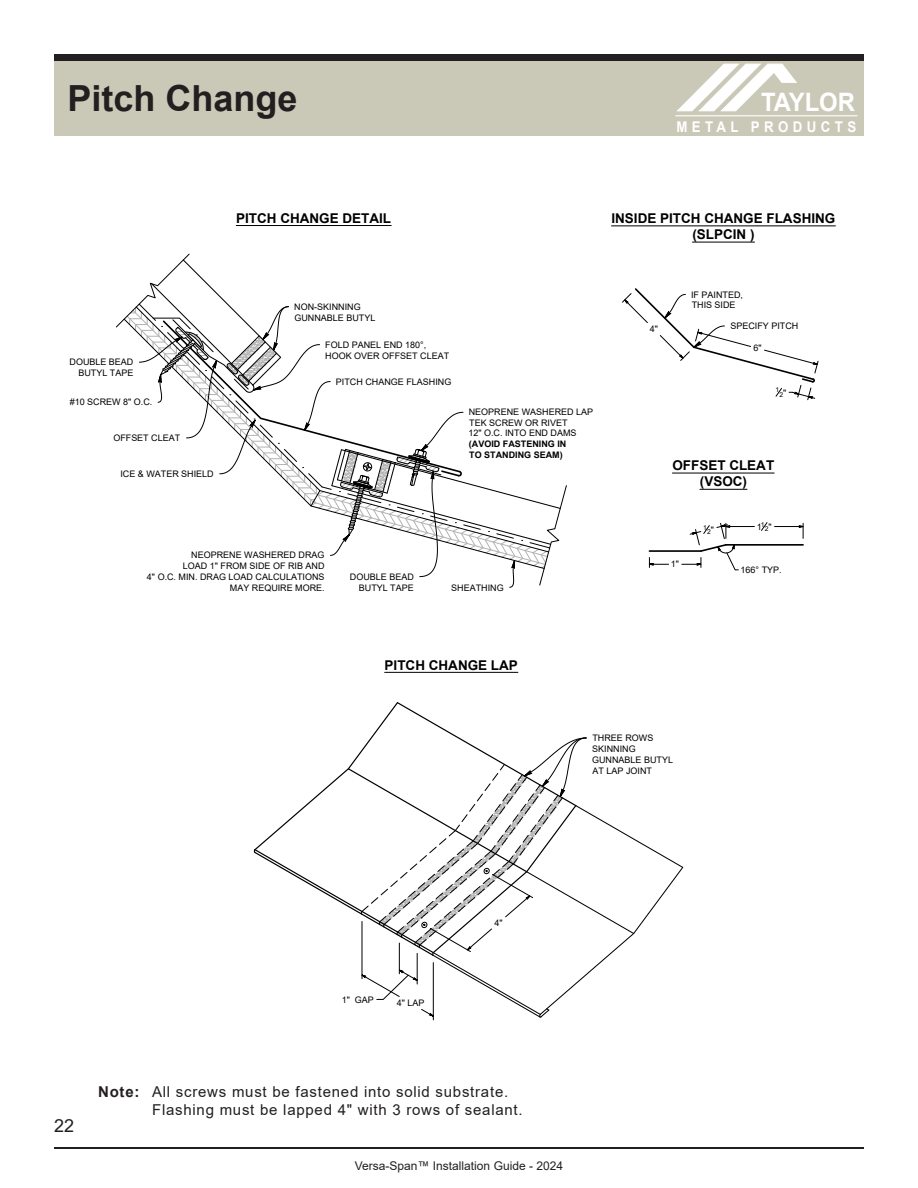
<style>
.page{position:relative;width:918px;height:1188px;background:#fff}
.page>*{position:absolute;margin:0;border:0;box-sizing:border-box;transform-origin:0 0}
.t1{font:700 36px "Arial";color:#231f20}
.t2{font:700 25.35px "Arial";color:#fff;scale:.94 1}
.t3{font:18px "Arial";color:#231f20}
.t4{font:15px "Arial";letter-spacing:.05em;color:#231f20}
.t5{font:700 14.7px "Arial";letter-spacing:.33em;color:#fff;scale:.9 1}
.t6{font:700 13.5px/16.2px "Arial";color:#000;text-align:center}
.t7{font:13.5px "Arial";color:#000}
.t8{font:12px "Arial";color:#231f20}
.t9{font:9px/10.8px "Arial";color:#000}
.t10{font:6.75px "Arial";color:#000}
.s1{font-weight:700}
</style>
<div class="page">
<div style="left:54px;top:54px;width:810px;height:8px;background:#231f20"></div>
<div style="left:54px;top:62px;width:810px;height:74px;background:#cac9b8"></div>
<hr style="left:54px;top:1147px;width:810px;height:1px;background:#231f20">
<svg style="left:677px;top:64px;width:120px;height:47px"></svg>
<hr style="left:675px;top:115px;width:182px;height:1px;background:#fff">
<hr style="left:433px;top:963px;width:1px;height:57px;background:#000">
<svg style="left:253px;top:702px;width:431px;height:317px"></svg>
<svg style="left:116px;top:253px;width:451px;height:335px"></svg>
<svg style="left:622px;top:288px;width:197px;height:112px"></svg>
<hr style="left:649px;top:550px;width:52px;height:2px;background:#000">
<hr style="left:726px;top:544px;width:77px;height:2px;background:#000">
<svg style="left:775px;top:523px;width:29px;height:15px"></svg>
<svg style="left:761px;top:522px;width:7px;height:9px"></svg>
<svg style="left:648px;top:557px;width:21px;height:10px"></svg>
<svg style="left:682px;top:523px;width:72px;height:47px"></svg>
<hr style="left:236px;top:225px;width:155px;height:1px;background:#000">
<hr style="left:611px;top:226px;width:224px;height:1px;background:#000">
<hr style="left:692px;top:242px;width:63px;height:1px;background:#000">
<hr style="left:385px;top:672px;width:133px;height:1px;background:#000">
<hr style="left:672px;top:473px;width:102px;height:1px;background:#000">
<hr style="left:700px;top:489px;width:47px;height:1px;background:#000">
<p class="t1" style="left:68px;top:73px;width:232px">Pitch Change</p>
<p class="t7" style="left:91px;top:98px;width:163px">Flashing and Details Guide</p>
<p class="t2" style="left:761px;top:85px;width:102px">TAYLOR</p>
<p class="t5" style="left:676px;top:117px;width:201px">METAL PRODUCTS</p>
<p class="t6" style="left:236px;top:210px;width:157px">PITCH CHANGE DETAIL</p>
<p class="t6" style="left:611px;top:210px;width:225px">INSIDE PITCH CHANGE FLASHING (SLPCIN )</p>
<p class="t9" style="left:70px;top:357px;width:65px;text-align:right">DOUBLE BEAD<br>BUTYL TAPE</p>
<p class="t9" style="left:70px;top:397px;width:84px">#10 SCREW 8" O.C.</p>
<p class="t9" style="left:113px;top:433px;width:68px">OFFSET CLEAT</p>
<p class="t9" style="left:120px;top:468px;width:95px">ICE &amp; WATER SHIELD</p>
<p class="t9" style="left:294px;top:301px;width:83px">NON-SKINNING<br>GUNNABLE BUTYL</p>
<p class="t9" style="left:325px;top:339px;width:125px">FOLD PANEL END 180°,<br>HOOK OVER OFFSET CLEAT</p>
<p class="t9" style="left:336px;top:376px;width:117px">PITCH CHANGE FLASHING</p>
<p class="t9" style="left:468px;top:406px;width:126px">NEOPRENE WASHERED LAP<br>TEK SCREW OR RIVET<br>12" O.C. INTO END DAMS <span class="s1">(AVOID FASTENING IN<br>TO STANDING SEAM)</span></p>
<p class="t9" style="left:147px;top:550px;width:179px;text-align:right">NEOPRENE WASHERED DRAG<br>LOAD 1" FROM SIDE OF RIB AND<br>4" O.C. MIN. DRAG LOAD CALCULATIONS<br>MAY REQUIRE MORE.</p>
<p class="t9" style="left:350px;top:571px;width:65px;text-align:right">DOUBLE BEAD<br>BUTYL TAPE</p>
<p class="t9" style="left:451px;top:582px;width:54px">SHEATHING</p>
<p class="t6" style="left:385px;top:657px;width:135px">PITCH CHANGE LAP</p>
<p class="t9" style="left:650px;top:324px;width:10px">4"</p>
<p class="t9" style="left:691px;top:289px;width:53px">IF PAINTED,<br>THIS SIDE</p>
<p class="t9" style="left:730px;top:321px;width:69px">SPECIFY PITCH</p>
<p class="t9" style="left:753px;top:343px;width:10px">6"</p>
<p class="t10" style="left:775px;top:385px;width:5px">1</p>
<p class="t10" style="left:779px;top:390px;width:8px">2<sup>"</sup></p>
<p class="t6" style="left:672px;top:458px;width:103px">OFFSET CLEAT (VSOC)</p>
<p class="t9" style="left:671px;top:559px;width:10px">1"</p>
<p class="t10" style="left:703px;top:523px;width:5px">1</p>
<p class="t10" style="left:707px;top:527px;width:8px">2<sup>"</sup></p>
<p class="t9" style="left:757px;top:521px;width:9px">1<sup>1</sup></p>
<p class="t10" style="left:765px;top:524px;width:8px">2<sup>"</sup></p>
<p class="t9" style="left:741px;top:564px;width:43px">166° TYP.</p>
<p class="t9" style="left:592px;top:733px;width:82px">THREE ROWS<br>SKINNING<br>GUNNABLE BUTYL<br>AT LAP JOINT</p>
<p class="t9" style="left:342px;top:994px;width:34px">1" GAP</p>
<p class="t9" style="left:397px;top:998px;width:29px">4" LAP</p>
<p class="t9" style="left:495px;top:918px;width:10px">4"</p>
<p class="t3" style="left:54px;top:1113px;width:22px">22</p>
<p class="t4" style="left:98px;top:1082px;width:412px"><span class="s1">Note:</span> All screws must be fastened into solid substrate.</p>
<p class="t4" style="left:152px;top:1100px;width:372px">Flashing must be lapped 4" with 3 rows of sealant.</p>
<h3 class="t8" style="left:355px;top:1158px;width:210px">Versa-Span™ Installation Guide - 2024</h3>
</div>
